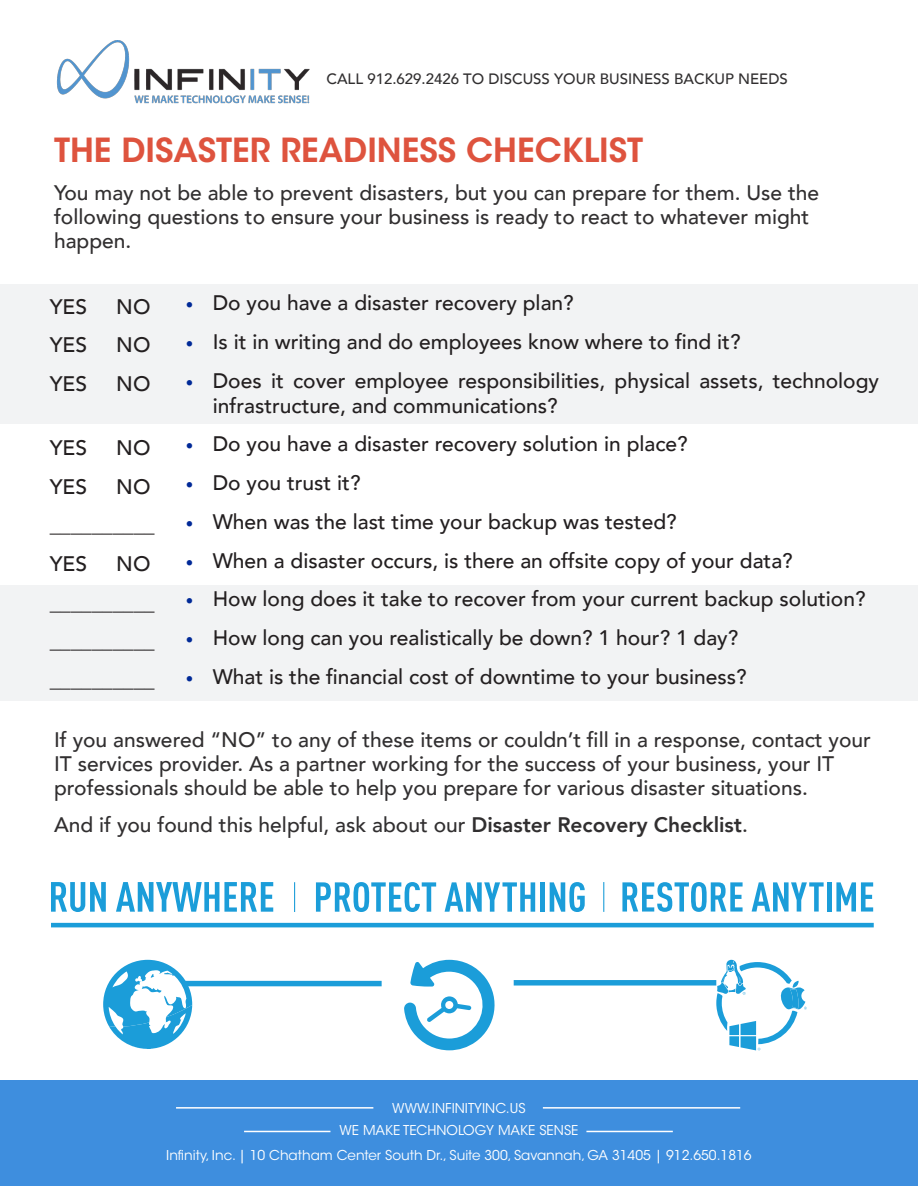
<style>
.page{position:relative;width:918px;height:1188px;background:#fff}
.page>*{position:absolute;margin:0;border:0;box-sizing:border-box;transform-origin:0 0}
.t1{font:600 33px "ITC Avant Garde Std";color:#de533e}
.t2{font:500 21px/25.2px "Avenir";color:#231f20}
.t3{font:500 21px/24px "Avenir";color:#312f30}
.t4{font:500 15px "Avenir";color:#312f30}
.t5{font:13.5px "ITC Avant Garde Std";color:#fff}
.s1{font-size:15px;color:#002997}
.s2{font-weight:800}
</style>
<div class="page">
<div style="left:0;top:284px;width:918px;height:139px;background:#f2f3f4"></div>
<img style="left:56px;top:41px;width:254px;height:63px">
<div style="left:1px;top:1080px;width:917px;height:106px;background:#3e8ede"></div>
<hr style="left:543px;top:1107px;width:197px;height:2px;background:#fff">
<hr style="left:586px;top:1131px;width:87px;height:1px;background:#fff">
<hr style="left:244px;top:1131px;width:86px;height:1px;background:#fff">
<hr style="left:176px;top:1107px;width:197px;height:2px;background:#fff">
<svg style="left:51px;top:882px;width:55px;height:30px"></svg>
<svg style="left:116px;top:882px;width:157px;height:30px"></svg>
<svg style="left:316px;top:882px;width:120px;height:30px"></svg>
<svg style="left:445px;top:882px;width:90px;height:30px"></svg>
<div style="left:540px;top:882px;width:5px;height:30px;background:#1b9dd9"></div>
<svg style="left:550px;top:882px;width:35px;height:30px"></svg>
<svg style="left:622px;top:882px;width:121px;height:30px"></svg>
<svg style="left:752px;top:882px;width:72px;height:30px"></svg>
<div style="left:827px;top:882px;width:5px;height:30px;background:#1b9dd9"></div>
<svg style="left:836px;top:882px;width:37px;height:30px"></svg>
<hr style="left:294px;top:882px;width:1px;height:30px;background:#1b9dd9">
<hr style="left:603px;top:882px;width:1px;height:30px;background:#1b9dd9">
<hr style="left:51px;top:923px;width:823px;height:4px;background:#1b9dd9">
<svg style="left:404px;top:960px;width:91px;height:90px"></svg>
<svg style="left:103px;top:960px;width:89px;height:89px"></svg>
<svg style="left:716px;top:960px;width:91px;height:90px"></svg>
<div style="left:183px;top:981px;width:199px;height:5px;background:#1b9dd9"></div>
<div style="left:514px;top:980px;width:202px;height:6px;background:#1b9dd9"></div>
<div style="left:0;top:585px;width:918px;height:115px;background:#f2f3f4"></div>
<p class="t4" style="left:327px;top:65px;width:463px">CALL 912.629.2426 TO DISCUSS YOUR BUSINESS BACKUP NEEDS</p>
<p class="t1" style="left:54px;top:129px;width:591px">THE DISASTER READINESS CHECKLIST</p>
<p class="t3" style="left:54px;top:180px;width:767px">You may not be able to prevent disasters, but you can prepare for them. Use the following questions to ensure your business is ready to react to whatever might happen.</p>
<p class="t2" style="left:50px;top:293px;width:39px">YES</p>
<p class="t2" style="left:116px;top:293px;width:36px">NO</p>
<p class="t2" style="left:50px;top:331px;width:39px">YES</p>
<p class="t2" style="left:116px;top:331px;width:36px">NO</p>
<p class="t2" style="left:50px;top:370px;width:39px">YES</p>
<p class="t2" style="left:116px;top:370px;width:36px">NO</p>
<p class="t2" style="left:50px;top:434px;width:39px">YES</p>
<p class="t2" style="left:116px;top:434px;width:36px">NO</p>
<p class="t2" style="left:50px;top:473px;width:39px">YES</p>
<p class="t2" style="left:116px;top:473px;width:36px">NO</p>
<p class="t2" style="left:50px;top:511px;width:106px">__________</p>
<p class="t2" style="left:50px;top:550px;width:39px">YES</p>
<p class="t2" style="left:116px;top:550px;width:36px">NO</p>
<p class="t2" style="left:50px;top:589px;width:106px">__________</p>
<p class="t2" style="left:50px;top:627px;width:106px">__________</p>
<p class="t2" style="left:50px;top:666px;width:106px">__________</p>
<p class="t2" style="left:186px;top:289px;width:390px"><span class="s1">•</span> Do you have a disaster recovery plan?</p>
<p class="t2" style="left:186px;top:328px;width:556px"><span class="s1">•</span> Is it in writing and do employees know where to find it?</p>
<p class="t2" style="left:213px;top:366px;width:668px;text-indent:-27px"><span class="s1">•</span> Does it cover employee responsibilities, physical assets, technology infrastructure, and communications?</p>
<p class="t2" style="left:186px;top:430px;width:504px"><span class="s1">•</span> Do you have a disaster recovery solution in place?</p>
<p class="t2" style="left:186px;top:469px;width:176px"><span class="s1">•</span> Do you trust it?</p>
<p class="t2" style="left:186px;top:508px;width:493px"><span class="s1">•</span> When was the last time your backup was tested?</p>
<p class="t2" style="left:186px;top:546px;width:609px"><span class="s1">•</span> When a disaster occurs, is there an offsite copy of your data?</p>
<p class="t2" style="left:186px;top:585px;width:681px"><span class="s1">•</span> How long does it take to recover from your current backup solution?</p>
<p class="t2" style="left:186px;top:624px;width:554px"><span class="s1">•</span> How long can you realistically be down? 1 hour? 1 day?</p>
<p class="t2" style="left:186px;top:663px;width:563px"><span class="s1">•</span> What is the financial cost of downtime to your business?</p>
<p class="t3" style="left:54px;top:726px;width:819px">If you answered “NO” to any of these items or couldn’t fill in a response, contact your<br>IT services provider. As a partner working for the success of your business, your IT professionals should be able to help you prepare for various disaster situations.</p>
<p class="t3" style="left:54px;top:812px;width:695px">And if you found this helpful, ask about our <span class="s2">Disaster Recovery Checklist</span>.</p>
<p class="t5" style="left:392px;top:1100px;width:135px">WWW.INFINITYINC.US</p>
<p class="t5" style="left:339px;top:1122px;width:241px">WE MAKE TECHNOLOGY MAKE SENSE</p>
<p class="t5" style="left:166px;top:1147px;width:587px">Infinity, Inc. | 10 Chatham Center South Dr., Suite 300, Savannah, GA 31405 | 912.650.1816</p>
</div>
